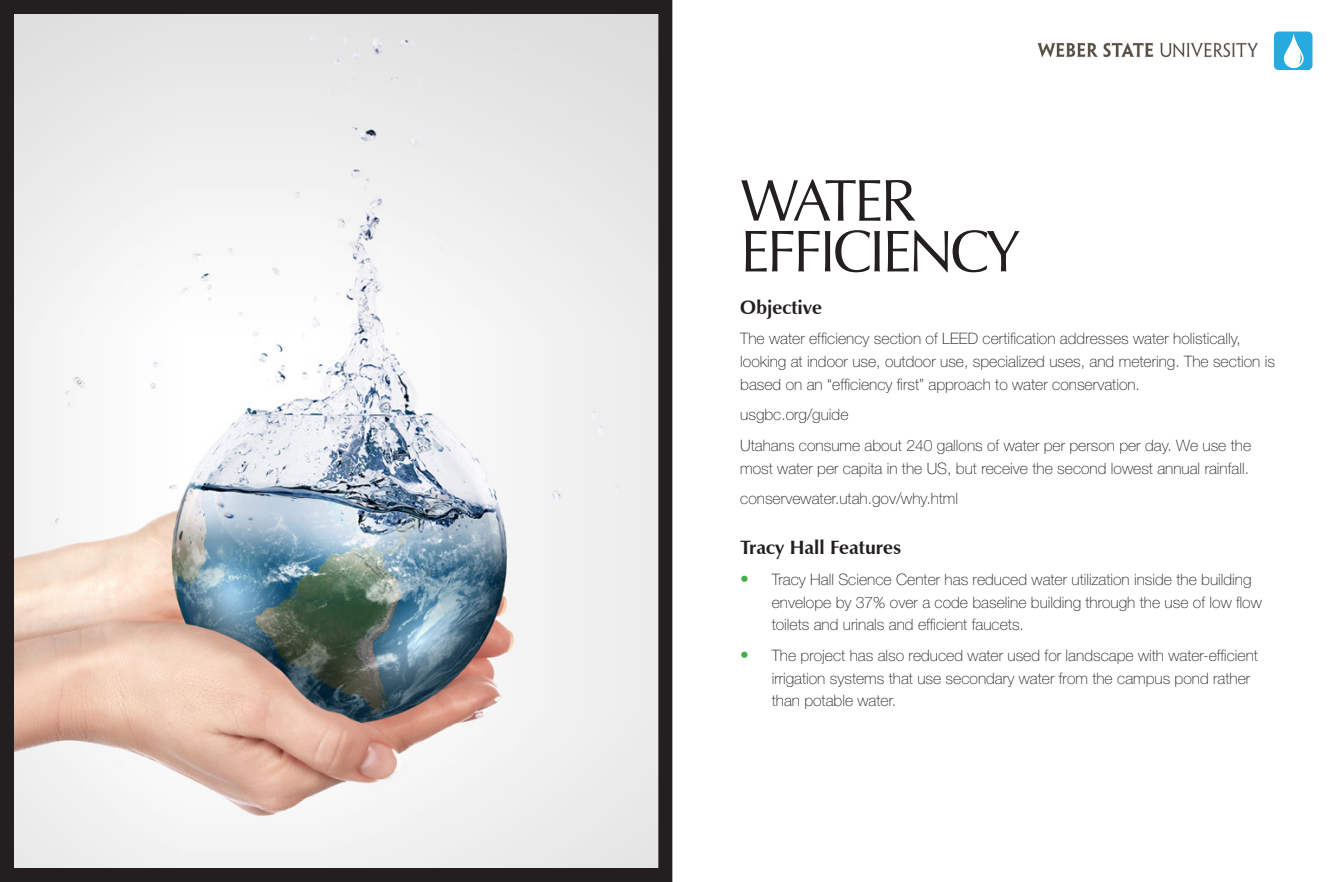
<style>
.page{position:relative;width:1344px;height:882px;background:#fff}
.page>*{position:absolute;margin:0;border:0;box-sizing:border-box;transform-origin:0 0}
.SUBHEAD_02{font:59.5px "Zapf Humanist 601 BT";letter-spacing:-.05em;color:#231f20}
.subhead_03{font:700 19.25px "Zapf Humanist 601 BT";color:#231f20}
.body{font:100 15.75px/22.8px "Helvetica Neue LT Std";color:#231f20}
.s1{font-size:17.5px;color:#40ae49}
</style>
<div class="page">
<img style="left:15px;top:15px;width:642px;height:852px">
<div style="left:0;top:0;width:672px;height:882px;border:14px solid #231f20"></div>
<div style="left:1274px;top:32px;width:38px;height:38px;background:#26abe0;border-radius:5px"></div>
<svg style="left:1284px;top:33px;width:20px;height:36px"></svg>
<img style="left:1037px;top:42px;width:221px;height:16px">
<p class="SUBHEAD_02" style="left:740px;top:163px;width:177px">WATER</p>
<p class="SUBHEAD_02" style="left:740px;top:214px;width:280px">EFFICIENCY</p>
<p class="subhead_03" style="left:740px;top:295px;width:83px">Objective</p>
<p class="body" style="left:740px;top:327px;width:536px">The water efficiency section of LEED certification addresses water holistically, looking at indoor use, outdoor use, specialized uses, and metering. The section is based on an “efficiency first” approach to water conservation.</p>
<p class="body" style="left:740px;top:403px;width:110px">usgbc.org/guide</p>
<p class="body" style="left:740px;top:434px;width:513px">Utahans consume about 240 gallons of water per person per day. We use the most water per capita in the US, but receive the second lowest annual rainfall.</p>
<p class="body" style="left:740px;top:487px;width:219px">conservewater.utah.gov/why.html</p>
<p class="subhead_03" style="left:740px;top:536px;width:163px">Tracy Hall Features</p>
<p class="body" style="left:772px;top:568px;width:492px;text-indent:-32px"><span class="s1">•</span> Tracy Hall Science Center has reduced water utilization inside the building envelope by 37% over a code baseline building through the use of low flow toilets and urinals and efficient faucets.</p>
<p class="body" style="left:772px;top:644px;width:488px;text-indent:-32px"><span class="s1">•</span> The project has also reduced water used for landscape with water-efficient irrigation systems that use secondary water from the campus pond rather than potable water.</p>
</div>
